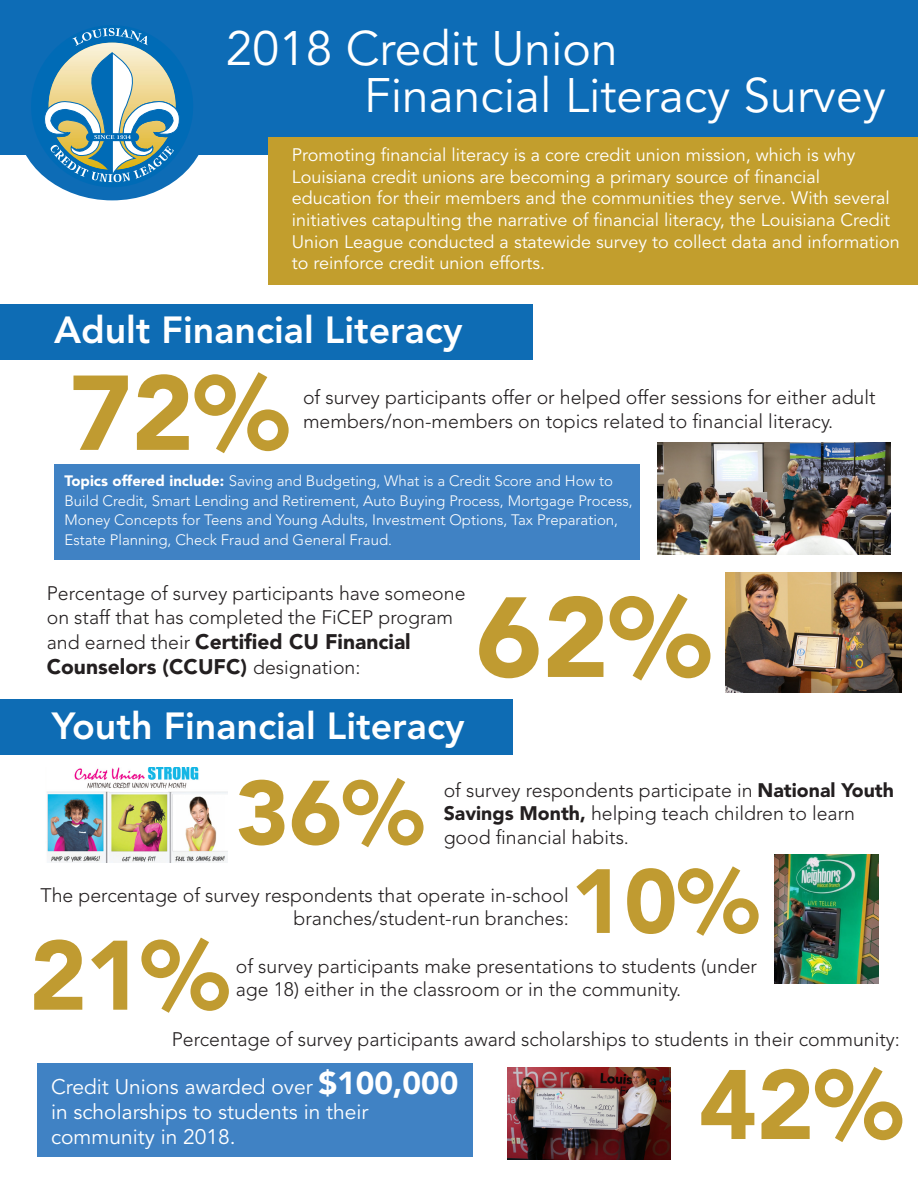
<style>
.page{position:relative;width:918px;height:1188px;background:#fff}
.page>*{position:absolute;margin:0;border:0;box-sizing:border-box;transform-origin:0 0}
.t1{font:900 112.5px "Avenir LT Std";color:#c09b31}
.t2{font:900 105px "Avenir LT Std";color:#c09b31}
.t3{font:900 97.5px "Avenir LT Std";color:#c09b31}
.t4{font:900 90px "Avenir LT Std";color:#c09b31}
.t5{font:48px "Avenir LT Std";color:#fff}
.t6{font:800 37.5px "Avenir LT Std";color:#fff}
.t7{font:21px/25.2px "Avenir LT Std";color:#fff}
.t8{font:900 21px/25.2px "Avenir LT Std";color:#231f20}
.t9{font:300 19.5px/23.4px "Avenir LT Std";color:#231f20}
.t10{font:18px/21.6px "Avenir LT Std";color:#fff}
.t11{font:300 15px/19.5px "Avenir LT Std";color:#fff}
.s1{font-weight:900}
.s2{font-weight:300;font-size:19.5px}
.s3{font-weight:900;font-size:31.5px}
</style>
<div class="page">
<div style="left:17px;top:42px;width:191px;height:158px;background:#0d6cb6;border-radius:50%"></div>
<div style="left:0;top:0;width:918px;height:155px;background:#0d6cb6"></div>
<div style="left:268px;top:137px;width:650px;height:147px;background:#c29e2d"></div>
<svg style="left:31px;top:25px;width:162px;height:162px"></svg>
<div style="left:54px;top:464px;width:586px;height:96px;background:#4082c4"></div>
<div style="left:0;top:304px;width:533px;height:56px;background:#0e6cb4"></div>
<div style="left:0;top:700px;width:513px;height:55px;background:#0e6cb4"></div>
<div style="left:38px;top:1063px;width:435px;height:93px;background:#4082c4"></div>
<img style="left:657px;top:443px;width:234px;height:111px">
<img style="left:774px;top:854px;width:104px;height:130px">
<img style="left:47px;top:768px;width:181px;height:95px">
<img style="left:507px;top:1068px;width:164px;height:92px">
<img style="left:725px;top:572px;width:177px;height:121px">
<p class="t5" style="left:226px;top:21px;width:394px">2018 Credit Union</p>
<p class="t5" style="left:364px;top:67px;width:523px">Financial Literacy Survey</p>
<p class="t10" style="left:292px;top:145px;width:610px">Promoting financial literacy is a core credit union mission, which is why Louisiana credit unions are becoming a primary source of financial education for their members and the communities they serve. With several initiatives catapulting the narrative of financial literacy, the Louisiana Credit Union League conducted a statewide survey to collect data and information to reinforce credit union efforts.</p>
<p class="t6" style="left:54px;top:308px;width:410px">Adult Financial Literacy</p>
<p class="t2" style="left:70px;top:350px;width:221px">72%</p>
<p class="t9" style="left:303px;top:386px;width:574px">of survey participants offer or helped offer sessions for either adult members/non-members on topics related to financial literacy.</p>
<p class="t11" style="left:64px;top:471px;width:570px"><span class="s1">Topics offered include:</span> Saving and Budgeting, What is a Credit Score and How to Build Credit, Smart Lending and Retirement, Auto Buying Process, Mortgage Process, Money Concepts for Teens and Young Adults, Investment Options, Tax Preparation, Estate Planning, Check Fraud and General Fraud.</p>
<p class="t9" style="left:47px;top:582px;width:420px">Percentage of survey participants have someone on staff that has completed the FiCEP program</p>
<p class="t8" style="left:47px;top:629px;width:365px"><span class="s2">and earned their</span> Certified CU Financial<br>Counselors (CCUFC) <span class="s2">designation:</span></p>
<p class="t1" style="left:476px;top:570px;width:237px">62%</p>
<p class="t6" style="left:52px;top:704px;width:414px">Youth Financial Literacy</p>
<p class="t4" style="left:236px;top:759px;width:190px">36%</p>
<p class="t9" style="left:444px;top:778px;width:452px">of survey respondents participate in <span class="s1">National Youth<br>Savings Month,</span> helping teach children to learn good financial habits.</p>
<p class="t9" style="left:41px;top:883px;width:530px;text-align:right">The percentage of survey respondents that operate in-school branches/student-run branches:</p>
<p class="t4" style="left:571px;top:847px;width:190px">10%</p>
<p class="t3" style="left:29px;top:917px;width:201px">21%</p>
<p class="t9" style="left:236px;top:954px;width:523px">of survey participants make presentations to students (under age 18) either in the classroom or in the community.</p>
<p class="t9" style="left:172px;top:1028px;width:730px">Percentage of survey participants award scholarships to students in their community:</p>
<p class="t7" style="left:51px;top:1075px;width:409px">Credit Unions awarded over <span class="s3">$100,000 </span>in scholarships to students in their community in 2018.</p>
<p class="t3" style="left:699px;top:1046px;width:205px">42%</p>
</div>
